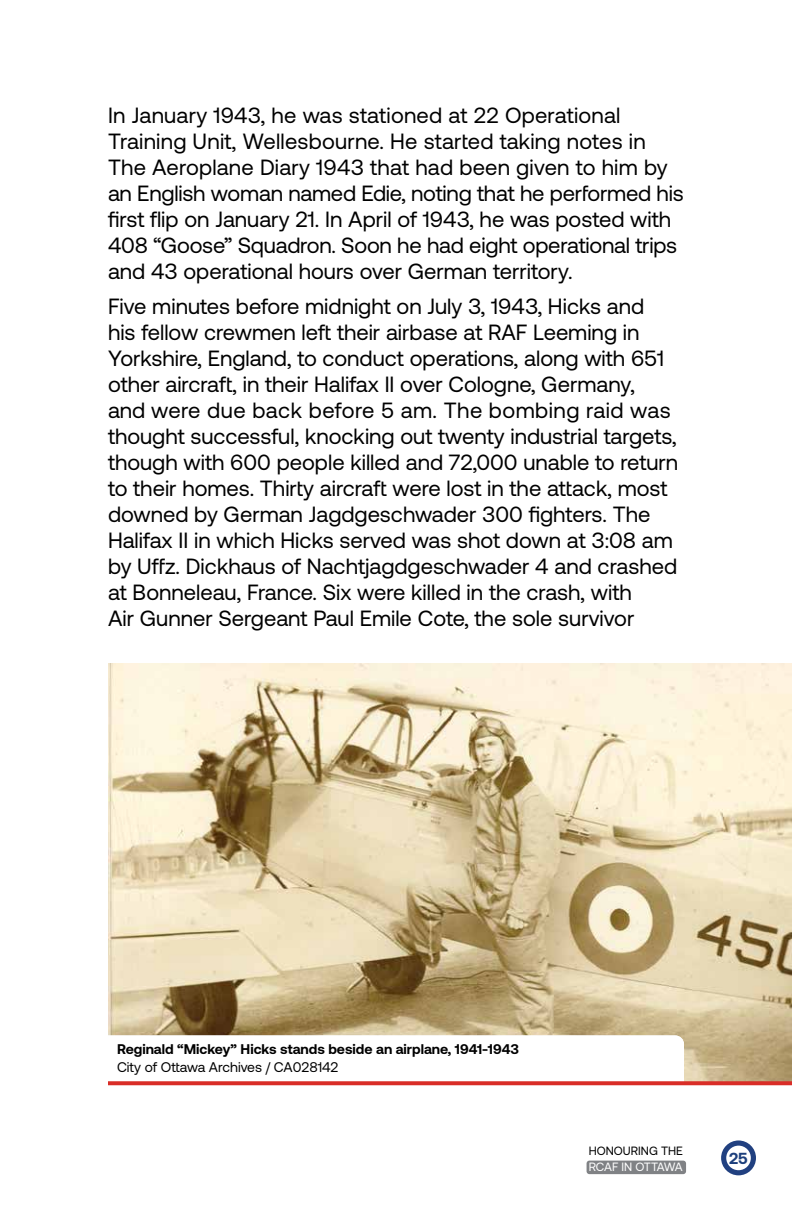
<style>
.page{position:relative;width:792px;height:1224px;background:#fff}
.page>*{position:absolute;margin:0;border:0;box-sizing:border-box;transform-origin:0 0}
.t1{font:22px/26px "Aeonik";color:#000}
.t2{font:700 16px "Aeonik";color:#1d3f7c}
.t3{font:700 14px/18px "Aeonik";color:#000}
.t4{font:12px "Aeonik";color:#000}
.t5{font:12px "Aeonik";letter-spacing:-.025em;color:#fff}
.s1{font-weight:400}
</style>
<div class="page">
<div style="left:587px;top:1161px;width:99px;height:13px;background:#808285;border-radius:3px"></div>
<img style="left:108px;top:664px;width:684px;height:417px">
<svg style="left:108px;top:1035px;width:576px;height:46px"></svg>
<svg style="left:108px;top:1081px;width:684px;height:4px;background:#da3933"></svg>
<svg style="left:721px;top:1140px;width:35px;height:35px"></svg>
<div style="left:726px;top:1146px;width:25px;height:24px;background:#fff;border-radius:50%"></div>
<p class="t1" style="left:108px;top:103px;width:577px">In January 1943, he was stationed at 22 Operational Training Unit, Wellesbourne. He started taking notes in The Aeroplane Diary 1943 that had been given to him by an English woman named Edie, noting that he performed his first flip on January 21. In April of 1943, he was posted with 408 “Goose” Squadron. Soon he had eight operational trips and 43 operational hours over German territory.</p>
<p class="t1" style="left:108px;top:294px;width:572px">Five minutes before midnight on July 3, 1943, Hicks and<br>his fellow crewmen left their airbase at RAF Leeming in Yorkshire, England, to conduct operations, along with 651 other aircraft, in their Halifax II over Cologne, Germany,<br>and were due back before 5 am. The bombing raid was thought successful, knocking out twenty industrial targets, though with 600 people killed and 72,000 unable to return to their homes. Thirty aircraft were lost in the attack, most downed by German Jagdgeschwader 300 fighters. The Halifax II in which Hicks served was shot down at 3:08 am by Uffz. Dickhaus of Nachtjagdgeschwader 4 and crashed at Bonneleau, France. Six were killed in the crash, with<br>Air Gunner Sergeant Paul Emile Cote, the sole survivor</p>
<p class="t3" style="left:117px;top:1040px;width:404px">Reginald “Mickey” Hicks stands beside an airplane, 1941-1943<br><span class="s1">City of Ottawa Archives / CA028142</span></p>
<p class="t4" style="left:589px;top:1144px;width:96px">HONOURING THE</p>
<p class="t5" style="left:589px;top:1161px;width:95px">RCAF IN OTTAWA</p>
<p class="t2" style="left:729px;top:1149px;width:20px">25</p>
</div>
